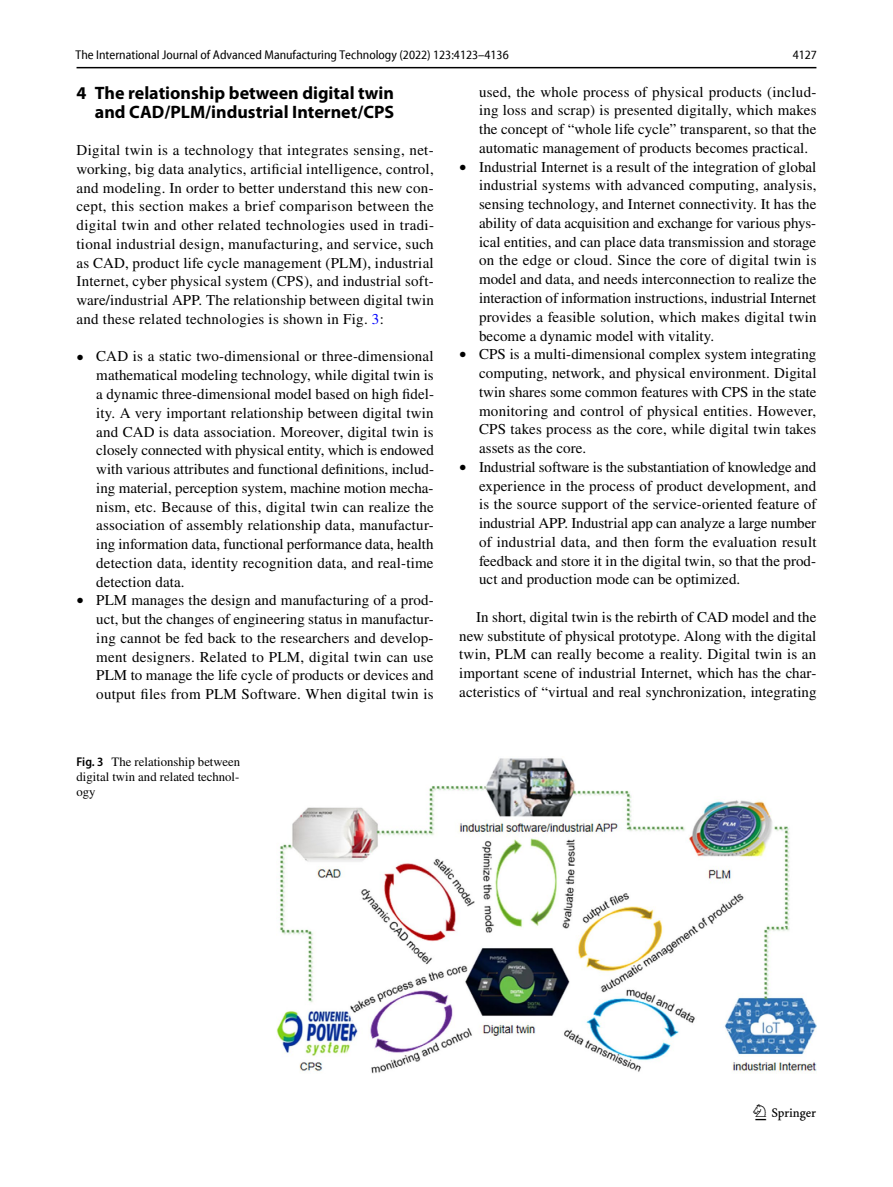
<style>
.page{position:relative;width:893px;height:1187px;background:#fff}
.page>*{position:absolute;margin:0;border:0;box-sizing:border-box;transform-origin:0 0}
.t1{font:22.5px "Springnew Regular 3";color:#000}
.t2{font:700 18px/18.8px "Myriad Pro";color:#000;text-align:right}
.t3{font:15px/18.8px "STIX";letter-spacing:.005em;color:#000;text-align:justify}
.t4{font:semi-condensed 12.75px "Myriad Pro Unic";color:#000}
.t5{font:12.75px/15px "STIX";color:#000;text-align:justify}
.s1{color:#00f}
.s2{font-size:14.1px}
.s3{font-family:"Myriad Pro";font-weight:600;font-stretch:semi-condensed}
</style>
<div class="page">
<hr style="left:77px;top:67px;width:739px;height:1px;background:#000">
<img style="left:276px;top:758px;width:540px;height:315px">
<p class="t4" style="left:76px;top:50px;width:435px">The International Journal of Advanced Manufacturing Technology (2022) 123:4123–4136</p>
<p class="t4" style="left:793px;top:50px;width:26px">4127</p>
<p class="t2" style="left:77px;top:83px;width:319px">4 The relationship between digital twin and CAD/PLM/industrial Internet/CPS</p>
<p class="t3" style="left:77px;top:142px;width:359px">Digital twin is a technology that integrates sensing, net&shy;working, big data analytics, artificial intelligence, control, and modeling. In order to better understand this new con&shy;cept, this section makes a brief comparison between the digital twin and other related technologies used in tradi&shy;tional industrial design, manufacturing, and service, such as CAD, product life cycle management (PLM), industrial Internet, cyber physical system (CPS), and industrial soft&shy;ware/industrial APP. The relationship between digital twin and these related technologies is shown in Fig. <span class="s1">3</span>:</p>
<p class="t3" style="left:96px;top:348px;width:339px;text-indent:-20px"><span class="s2">•</span> CAD is a static two-dimensional or three-dimensional mathematical modeling technology, while digital twin is a dynamic three-dimensional model based on high fidel&shy;ity. A very important relationship between digital twin and CAD is data association. Moreover, digital twin is closely connected with physical entity, which is endowed with various attributes and functional definitions, includ&shy;ing material, perception system, machine motion mecha&shy;nism, etc. Because of this, digital twin can realize the association of assembly relationship data, manufactur&shy;ing information data, functional performance data, health detection data, identity recognition data, and real-time detection data.</p>
<p class="t3" style="left:96px;top:592px;width:339px;text-indent:-20px"><span class="s2">•</span> PLM manages the design and manufacturing of a prod&shy;uct, but the changes of engineering status in manufactur&shy;ing cannot be fed back to the researchers and develop&shy;ment designers. Related to PLM, digital twin can use PLM to manage the life cycle of products or devices and output files from PLM Software. When digital twin is</p>
<p class="t5" style="left:77px;top:754px;width:165px"><span class="s3">Fig. 3</span> The relationship between digital twin and related technol&shy;ogy</p>
<p class="t3" style="left:479px;top:83px;width:339px">used, the whole process of physical products (includ&shy;ing loss and scrap) is presented digitally, which makes the concept of “whole life cycle” transparent, so that the automatic management of products becomes practical.</p>
<p class="t3" style="left:479px;top:158px;width:339px;text-indent:-20px"><span class="s2">•</span> Industrial Internet is a result of the integration of global industrial systems with advanced computing, analysis, sensing technology, and Internet connectivity. It has the ability of data acquisition and exchange for various phys&shy;ical entities, and can place data transmission and storage on the edge or cloud. Since the core of digital twin is model and data, and needs interconnection to realize the interaction of information instructions, industrial Internet provides a feasible solution, which makes digital twin become a dynamic model with vitality.</p>
<p class="t3" style="left:479px;top:346px;width:339px;text-indent:-20px"><span class="s2">•</span> CPS is a multi-dimensional complex system integrating computing, network, and physical environment. Digital twin shares some common features with CPS in the state monitoring and control of physical entities. However, CPS takes process as the core, while digital twin takes assets as the core.</p>
<p class="t3" style="left:479px;top:458px;width:339px;text-indent:-20px"><span class="s2">•</span> Industrial software is the substantiation of knowledge and experience in the process of product development, and is the source support of the service-oriented feature of industrial APP. Industrial app can analyze a large number of industrial data, and then form the evaluation result feedback and store it in the digital twin, so that the prod&shy;uct and production mode can be optimized.</p>
<p class="t3" style="left:459px;top:608px;width:359px;text-indent:17px">In short, digital twin is the rebirth of CAD model and the new substitute of physical prototype. Along with the digital twin, PLM can really become a reality. Digital twin is an important scene of industrial Internet, which has the char&shy;acteristics of “virtual and real synchronization, integrating</p>
<h1 class="t1" style="left:755px;top:1104px;width:62px">1 3</h1>
</div>
